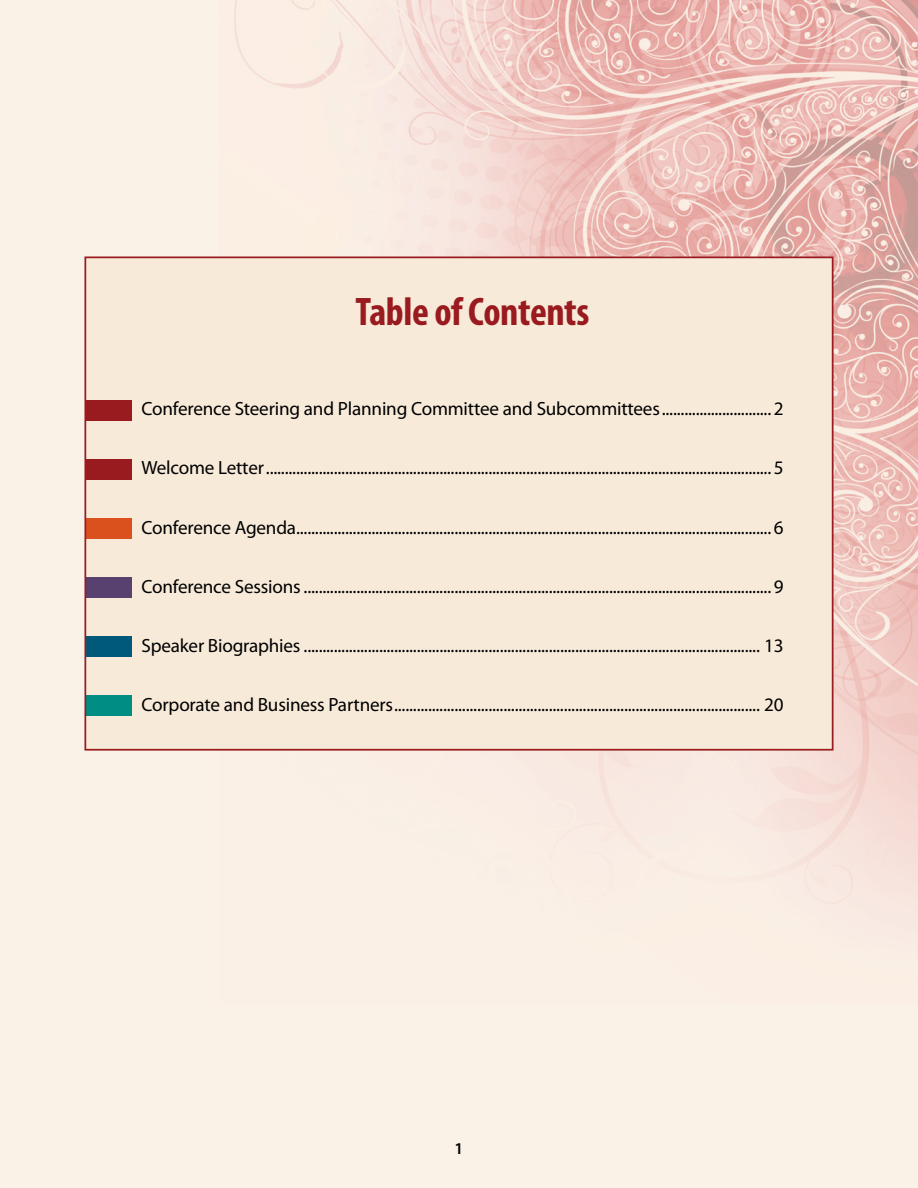
<style>
.page{position:relative;width:918px;height:1188px;background:#faf1e7}
.page>*{position:absolute;margin:0;border:0;box-sizing:border-box;transform-origin:0 0}
.t1{font:700 condensed 40.05px "Myriad Pro";letter-spacing:-.01em;color:#991b1f}
.t2{font:19.2px "Myriad Pro";letter-spacing:-.01em;color:#000}
.t3{font:600 16.5px "Myriad Pro";color:#000}
</style>
<div class="page">
<img style="left:219px;top:0;width:699px;height:912px">
<div style="left:85px;top:257px;width:748px;height:494px;background:#f7ead9"></div>
<div style="left:85px;top:400px;width:47px;height:21px;background:#991b1f"></div>
<div style="left:85px;top:459px;width:47px;height:21px;background:#991b1f"></div>
<div style="left:85px;top:518px;width:47px;height:21px;background:#da511e"></div>
<div style="left:85px;top:577px;width:47px;height:21px;background:#59416f"></div>
<div style="left:85px;top:695px;width:47px;height:21px;background:#008d84"></div>
<div style="left:85px;top:636px;width:47px;height:21px;background:#00597a"></div>
<div style="left:84px;top:257px;width:750px;height:494px;border:2px solid #991b1f"></div>
<h2 class="t1" style="left:356px;top:286px;width:235px">Table of Contents</h2>
<p class="t2" style="left:141px;top:397px;width:644px">Conference Steering and Planning Committee and Subcommittees.............................2</p>
<p class="t2" style="left:141px;top:456px;width:644px">Welcome Letter......................................................................................................................................5</p>
<p class="t2" style="left:141px;top:515px;width:644px">Conference Agenda..............................................................................................................................6</p>
<p class="t2" style="left:141px;top:575px;width:644px">Conference Sessions............................................................................................................................9</p>
<p class="t2" style="left:141px;top:634px;width:644px">Speaker Biographies ......................................................................................................................... 13</p>
<p class="t2" style="left:141px;top:693px;width:644px">Corporate and Business Partners................................................................................................. 20</p>
<p class="t3" style="left:455px;top:1138px;width:10px">1</p>
</div>
